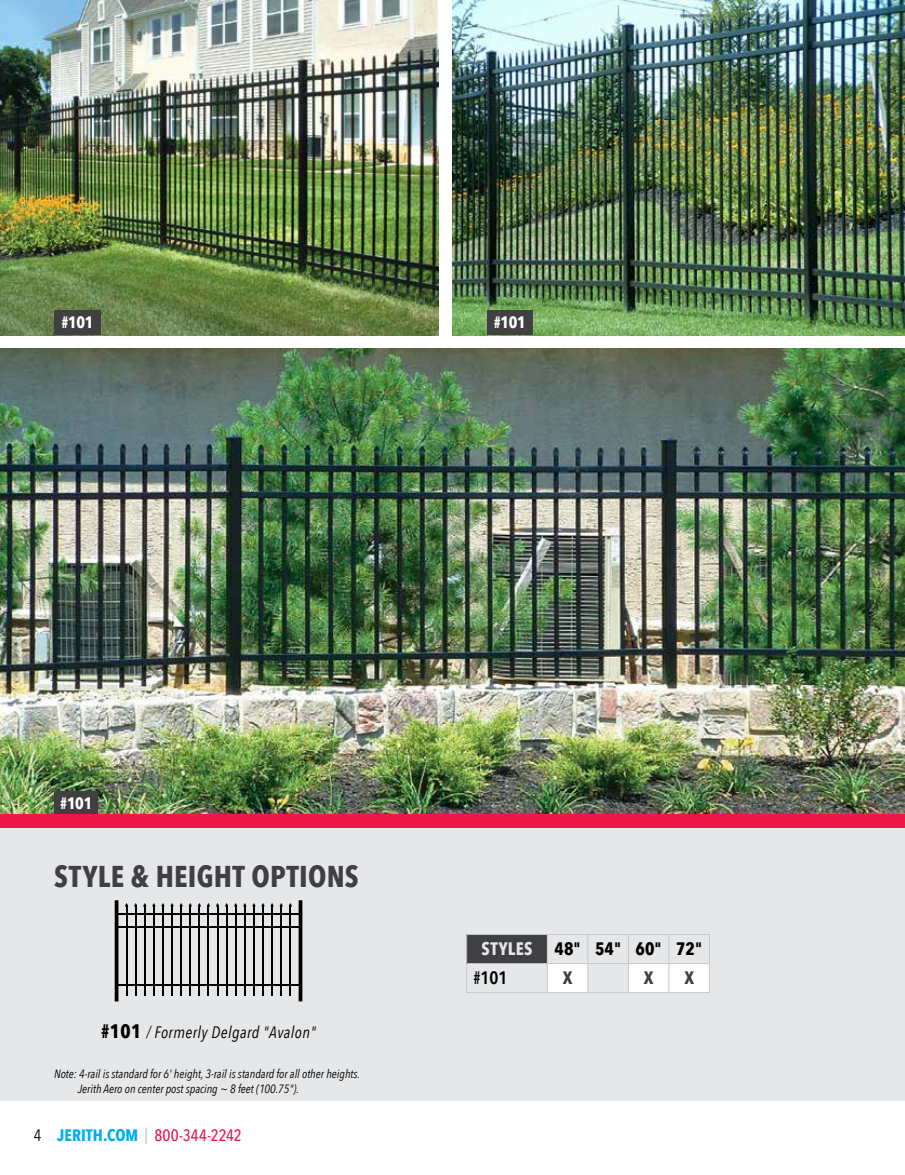
<style>
.page{position:relative;width:905px;height:1175px;background:#fff}
.page>*{position:absolute;margin:0;border:0;box-sizing:border-box;transform-origin:0 0}
.t1{font:700 30px "Avenir Next Condensed";letter-spacing:.01em;color:#404042}
.t2{font:700 18px/29px "Avenir Next Condensed";letter-spacing:.01em;color:#000}
.t3{font:700 18px "Avenir Next Condensed";color:#404042}
.t4{font:italic 16.5px "Avenir Next Condensed";letter-spacing:.025em;color:#000}
.t5{font:500 16.5px "Avenir Next Condensed";letter-spacing:.01em;color:#ed174a}
.t6{font:700 16.5px "Avenir Next Condensed";letter-spacing:-.02em;color:#fff}
.t7{font:italic 12px/15px "Avenir Next Condensed";color:#000}
.s1{font-weight:700;font-style:normal;font-size:19.5px}
.s2{font-weight:400;color:#000}
.s3{font-weight:700;color:#00adef}
.s4{color:#c6c8ca}
.s5{color:#e6e7e8}
.s6{font-weight:600}
</style>
<div class="page">
<div style="left:0;top:827px;width:904px;height:273px;background:#e6e7e8"></div>
<img style="left:452px;top:0;width:452px;height:335px">
<img style="left:0;top:348px;width:904px;height:466px">
<img style="left:0;top:0;width:439px;height:335px">
<div style="left:54px;top:310px;width:47px;height:25px;background:#404042"></div>
<div style="left:487px;top:310px;width:45px;height:25px;background:#404042"></div>
<div style="left:54px;top:791px;width:44px;height:25px;background:#404042"></div>
<div style="left:466px;top:934px;width:81px;height:29px;background:#404042"></div>
<hr style="left:547px;top:992px;width:41px;height:1px;background:#c6c8ca">
<hr style="left:588px;top:992px;width:40px;height:1px;background:#c6c8ca">
<hr style="left:628px;top:992px;width:41px;height:1px;background:#c6c8ca">
<hr style="left:669px;top:992px;width:40px;height:1px;background:#c6c8ca">
<hr style="left:466px;top:963px;width:81px;height:1px;background:#c6c8ca">
<hr style="left:466px;top:992px;width:81px;height:1px;background:#c6c8ca">
<hr style="left:466px;top:934px;width:81px;height:1px;background:#c6c8ca">
<hr style="left:547px;top:934px;width:41px;height:1px;background:#c6c8ca">
<hr style="left:588px;top:934px;width:40px;height:1px;background:#c6c8ca">
<hr style="left:628px;top:934px;width:41px;height:1px;background:#c6c8ca">
<hr style="left:669px;top:934px;width:40px;height:1px;background:#c6c8ca">
<svg style="left:547px;top:935px;width:163px;height:57px"></svg>
<svg style="left:466px;top:935px;width:1px;height:57px"></svg>
<hr style="left:217px;top:906px;width:1px;height:90px;background:#000">
<hr style="left:126px;top:906px;width:1px;height:90px;background:#000">
<hr style="left:135px;top:906px;width:1px;height:90px;background:#000">
<hr style="left:144px;top:906px;width:1px;height:90px;background:#000">
<hr style="left:153px;top:906px;width:2px;height:90px;background:#000">
<hr style="left:162px;top:906px;width:2px;height:90px;background:#000">
<hr style="left:171px;top:906px;width:2px;height:90px;background:#000">
<hr style="left:180px;top:906px;width:2px;height:90px;background:#000">
<hr style="left:189px;top:906px;width:2px;height:90px;background:#000">
<hr style="left:199px;top:906px;width:1px;height:90px;background:#000">
<hr style="left:208px;top:906px;width:1px;height:90px;background:#000">
<hr style="left:226px;top:906px;width:1px;height:90px;background:#000">
<hr style="left:235px;top:906px;width:1px;height:90px;background:#000">
<hr style="left:244px;top:906px;width:1px;height:90px;background:#000">
<hr style="left:253px;top:906px;width:2px;height:90px;background:#000">
<hr style="left:262px;top:906px;width:2px;height:90px;background:#000">
<hr style="left:271px;top:906px;width:2px;height:90px;background:#000">
<hr style="left:280px;top:906px;width:2px;height:90px;background:#000">
<hr style="left:289px;top:906px;width:2px;height:90px;background:#000">
<hr style="left:117px;top:913px;width:182px;height:1px;background:#000">
<hr style="left:117px;top:926px;width:182px;height:2px;background:#000">
<hr style="left:117px;top:984px;width:182px;height:2px;background:#000">
<svg style="left:115px;top:900px;width:3px;height:101px"></svg>
<svg style="left:298px;top:900px;width:4px;height:101px"></svg>
<div style="left:0;top:814px;width:904px;height:14px;background:#ed174a"></div>
<h3 class="t6" style="left:61px;top:311px;width:34px">#101</h3>
<h3 class="t6" style="left:493px;top:311px;width:34px">#101</h3>
<h3 class="t6" style="left:60px;top:792px;width:34px">#101</h3>
<h1 class="t1" style="left:54px;top:858px;width:306px">STYLE &amp; HEIGHT OPTIONS</h1>
<h3 class="t4" style="left:101px;top:1022px;width:216px"><span class="s1">#101</span> / Formerly Delgard "Avalon"</h3>
<p class="t7" style="left:78px;top:1066px;width:284px;text-indent:-24px">Note: 4-rail is standard for 6' height, 3-rail is standard for all other heights.<br>Jerith Aero on center post spacing ~ 8 feet (100.75").</p>
<h3 class="t5" style="left:34px;top:1125px;width:209px"><span class="s2">4</span> <span class="s3">JERITH.COM</span> <span class="s4">|</span> 800-344-2242</h3>
<h2 class="t2" style="left:473px;top:934px;width:230px;text-indent:8px"><span class="s5">STYLES</span> 48" 54" 60" 72" <span class="s6">#101</span></h2>
<h2 class="t3" style="left:563px;top:966px;width:11px">X</h2>
<h2 class="t3" style="left:644px;top:966px;width:11px">X</h2>
<h2 class="t3" style="left:684px;top:966px;width:11px">X</h2>
</div>
